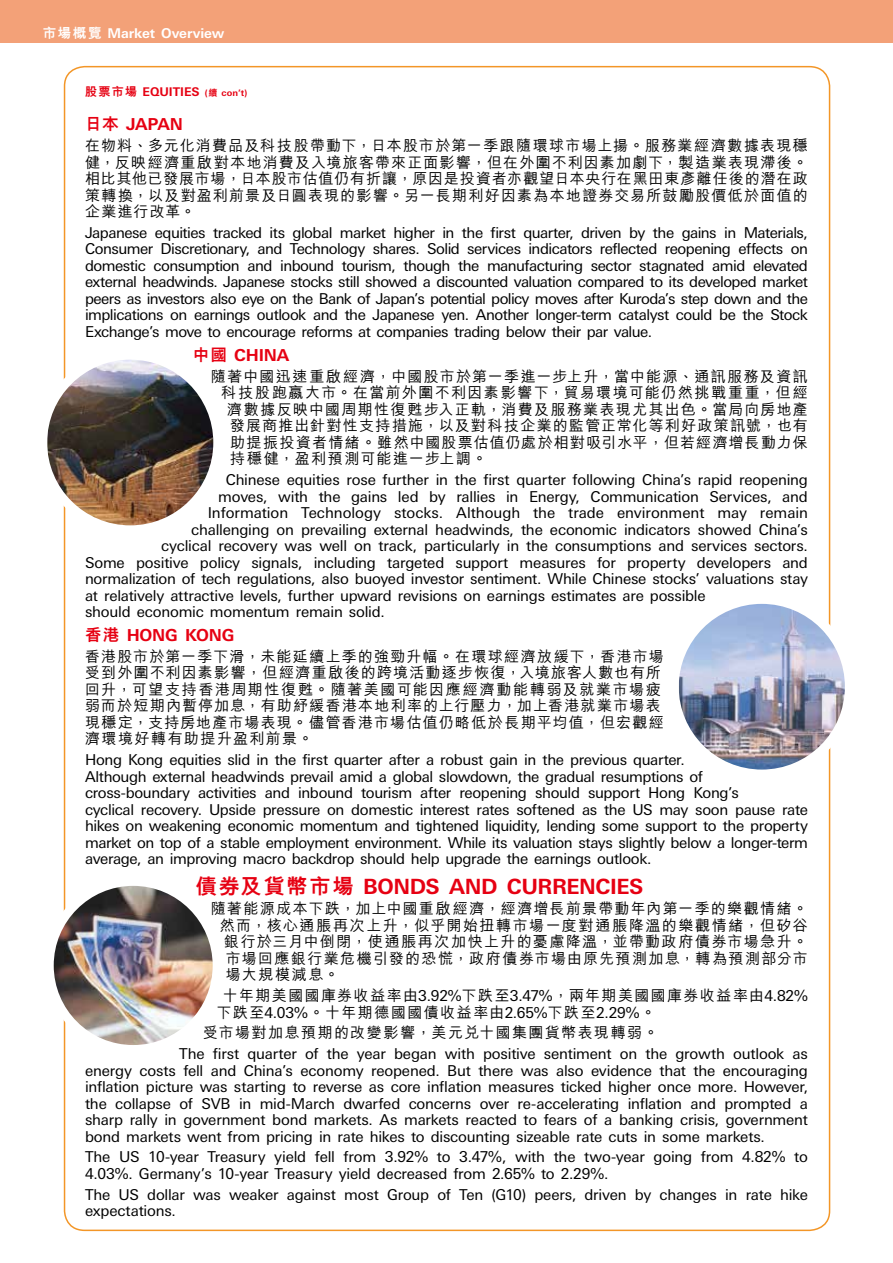
<style>
.page{position:relative;width:893px;height:1263px;background:#fff}
.page>*{position:absolute;margin:0;border:0;box-sizing:border-box;transform-origin:0 0}
.t1{font:700 21px "Univers Nextfor HSBC";letter-spacing:-.02em;color:#e60012}
.t2{font:700 16.5px "Univers Nextfor HSBC";letter-spacing:-.015em;color:#e60012}
.t3{font:15px/16.5px "Univers Nextfor HSBC";letter-spacing:-.02em;color:#000}
.t4{font:500 15px/16.5px "M Hei H Kfor HSBC";letter-spacing:.085em;color:#000}
.t5{font:15px "Univers Nextfor HSBC";color:#000}
.t6{font:700 13.5px "Univers Nextfor HSBC";letter-spacing:-.005em;color:#fff}
.t7{font:700 12px "Univers Nextfor HSBC";letter-spacing:-.005em;color:#e60012}
.s1{font-family:"M Hei H Kfor HSBC";font-weight:800}
.s2{font-size:9px}
.s3{font-family:"M Hei H Kfor HSBC";font-weight:800;font-size:9px}
.s4{font-family:"Univers Nextfor HSBC";font-weight:400}
</style>
<div class="page">
<div style="left:0;top:0;width:893px;height:43px;background:#f3a178"></div>
<img style="left:48px;top:355px;width:164px;height:173px">
<div style="left:38px;top:351px;width:184px;height:183px;border:9px solid #fff;border-radius:50%"></div>
<img style="left:680px;top:599px;width:164px;height:173px">
<div style="left:670px;top:595px;width:184px;height:183px;border:9px solid #fff;border-radius:50%"></div>
<img style="left:55px;top:881px;width:157px;height:167px">
<div style="left:45px;top:877px;width:177px;height:177px;border:9px solid #fff;border-radius:50%"></div>
<p class="t6" style="left:43px;top:23px;width:183px"><span class="s1">市場概覽</span> Market Overview</p>
<p class="t7" style="left:85px;top:83px;width:164px"><span class="s1">股票市場</span> EQUITIES <span class="s2">(</span><span class="s3">續</span> <span class="s2">con’t)</span></p>
<p class="t2" style="left:85px;top:113px;width:100px"><span class="s1">日本</span> JAPAN</p>
<p class="t4" style="left:85px;top:136px;width:724px;text-align:justify">在物料、多元化消費品及科技股帶動下，日本股市於第一季跟隨環球市場上揚。服務業經濟數據表現穩健，反映經濟重啟對本地消費及入境旅客帶來正面影響，但在外圍不利因素加劇下，製造業表現滯後。相比其他已發展市場，日本股市估值仍有折讓，原因是投資者亦觀望日本央行在黑田東彥離任後的潛在政策轉換，以及對盈利前景及日圓表現的影響。另一長期利好因素為本地證券交易所鼓勵股價低於面值的企業進行改革。</p>
<p class="t3" style="left:85px;top:223px;width:724px;text-align:justify">Japanese equities tracked its global market higher in the first quarter, driven by the gains in Materials, Consumer Discretionary, and Technology shares. Solid services indicators reflected reopening effects on domestic consumption and inbound tourism, though the manufacturing sector stagnated amid elevated external headwinds. Japanese stocks still showed a discounted valuation compared to its developed market peers as investors also eye on the Bank of Japan’s potential policy moves after Kuroda’s step down and the implications on earnings outlook and the Japanese yen. Another longer-term catalyst could be the Stock Exchange’s move to encourage reforms at companies trading below their par value.</p>
<p class="t2" style="left:193px;top:343px;width:98px"><span class="s1">中國</span> CHINA</p>
<p class="t4" style="left:211px;top:367px;width:599px">隨著中國迅速重啟經濟，中國股市於第一季進一步上升，當中能源、通訊服務及資訊</p>
<p class="t4" style="left:221px;top:383px;width:588px">科技股跑嬴大市。在當前外圍不利因素影響下，貿易環境可能仍然挑戰重重，但經</p>
<p class="t4" style="left:227px;top:400px;width:582px">濟數據反映中國周期性復甦步入正軌，消費及服務業表現尤其出色。當局向房地產</p>
<p class="t4" style="left:230px;top:416px;width:579px">發展商推出針對性支持措施，以及對科技企業的監管正常化等利好政策訊號，也有</p>
<p class="t4" style="left:230px;top:433px;width:579px">助提振投資者情緒。雖然中國股票估值仍處於相對吸引水平，但若經濟增長動力保</p>
<p class="t4" style="left:230px;top:449px;width:258px">持穩健，盈利預測可能進一步上調。</p>
<p class="t3" style="left:226px;top:470px;width:584px">Chinese equities rose further in the first quarter following China’s rapid reopening</p>
<p class="t3" style="left:218px;top:487px;width:591px">moves, with the gains led by rallies in Energy, Communication Services, and</p>
<p class="t5" style="left:208px;top:502px;width:602px">Information Technology stocks. Although the trade environment may remain</p>
<p class="t3" style="left:191px;top:520px;width:618px">challenging on prevailing external headwinds, the economic indicators showed China’s</p>
<p class="t3" style="left:161px;top:536px;width:648px">cyclical recovery was well on track, particularly in the consumptions and services sectors.</p>
<p class="t3" style="left:85px;top:553px;width:724px">Some positive policy signals, including targeted support measures for property developers and</p>
<p class="t3" style="left:85px;top:569px;width:724px">normalization of tech regulations, also buoyed investor sentiment. While Chinese stocks’ valuations stay</p>
<p class="t3" style="left:85px;top:586px;width:622px">at relatively attractive levels, further upward revisions on earnings estimates are possible</p>
<p class="t3" style="left:85px;top:602px;width:301px">should economic momentum remain solid.</p>
<p class="t2" style="left:85px;top:623px;width:151px"><span class="s1">香港</span> HONG KONG</p>
<p class="t4" style="left:85px;top:647px;width:580px">香港股市於第一季下滑，未能延續上季的強勁升幅。在環球經濟放緩下，香港市場受到外圍不利因素影響，但經濟重啟後的跨境活動逐步恢復，入境旅客人數也有所回升，可望支持香港周期性復甦。隨著美國可能因應經濟動能轉弱及就業市場疲弱而於短期內暫停加息，有助紓緩香港本地利率的上行壓力，加上香港就業市場表現穩定，支持房地產市場表現。儘管香港市場估值仍略低於長期平均值，但宏觀經濟環境好轉有助提升盈利前景。</p>
<p class="t3" style="left:85px;top:750px;width:724px">Hong Kong equities slid in the first quarter after a robust gain in the previous quarter.<br>Although external headwinds prevail amid a global slowdown, the gradual resumptions of cross-boundary activities and inbound tourism after reopening should support Hong Kong’s<br>cyclical recovery. Upside pressure on domestic interest rates softened as the US may soon pause rate hikes on weakening economic momentum and tightened liquidity, lending some support to the property market on top of a stable employment environment. While its valuation stays slightly below a longer-term average, an improving macro backdrop should help upgrade the earnings outlook.</p>
<h1 class="t1" style="left:196px;top:871px;width:449px"><span class="s1">債券及貨幣市場</span> BONDS AND CURRENCIES</h1>
<p class="t4" style="left:211px;top:899px;width:599px">隨著能源成本下跌，加上中國重啟經濟，經濟增長前景帶動年內第一季的樂觀情緒。</p>
<p class="t4" style="left:220px;top:916px;width:590px">然而，核心通脹再次上升，似乎開始扭轉市場一度對通脹降溫的樂觀情緒，但矽谷</p>
<p class="t4" style="left:224px;top:932px;width:585px">銀行於三月中倒閉，使通脹再次加快上升的憂慮降溫，並帶動政府債券市場急升。</p>
<p class="t4" style="left:226px;top:949px;width:584px">市場回應銀行業危機引發的恐慌，政府債券市場由原先預測加息，轉為預測部分市</p>
<p class="t4" style="left:226px;top:965px;width:115px">場大規模減息。</p>
<p class="t4" style="left:217px;top:986px;width:593px;text-indent:6px">十年期美國國庫券收益率由<span class="s4">3.92%</span>下跌至<span class="s4">3.47%</span>，兩年期美國國庫券收益率由<span class="s4">4.82%</span>下跌至<span class="s4">4.03%</span>。十年期德國國債收益率由<span class="s4">2.65%</span>下跌至<span class="s4">2.29%</span>。</p>
<p class="t4" style="left:203px;top:1023px;width:457px">受市場對加息預期的改變影響，美元兌十國集團貨幣表現轉弱。</p>
<p class="t3" style="left:85px;top:1044px;width:724px;text-align:justify;text-indent:94px">The first quarter of the year began with positive sentiment on the growth outlook as energy costs fell and China’s economy reopened. But there was also evidence that the encouraging inflation picture was starting to reverse as core inflation measures ticked higher once more. However, the collapse of SVB in mid-March dwarfed concerns over re-accelerating inflation and prompted a sharp rally in government bond markets. As markets reacted to fears of a banking crisis, government bond markets went from pricing in rate hikes to discounting sizeable rate cuts in some markets.</p>
<p class="t3" style="left:85px;top:1148px;width:724px">The US 10-year Treasury yield fell from 3.92% to 3.47%, with the two-year going from 4.82% to<br>4.03%. Germany’s 10-year Treasury yield decreased from 2.65% to 2.29%.</p>
<p class="t3" style="left:85px;top:1185px;width:724px">The US dollar was weaker against most Group of Ten (G10) peers, driven by changes in rate hike expectations.</p>
</div>
